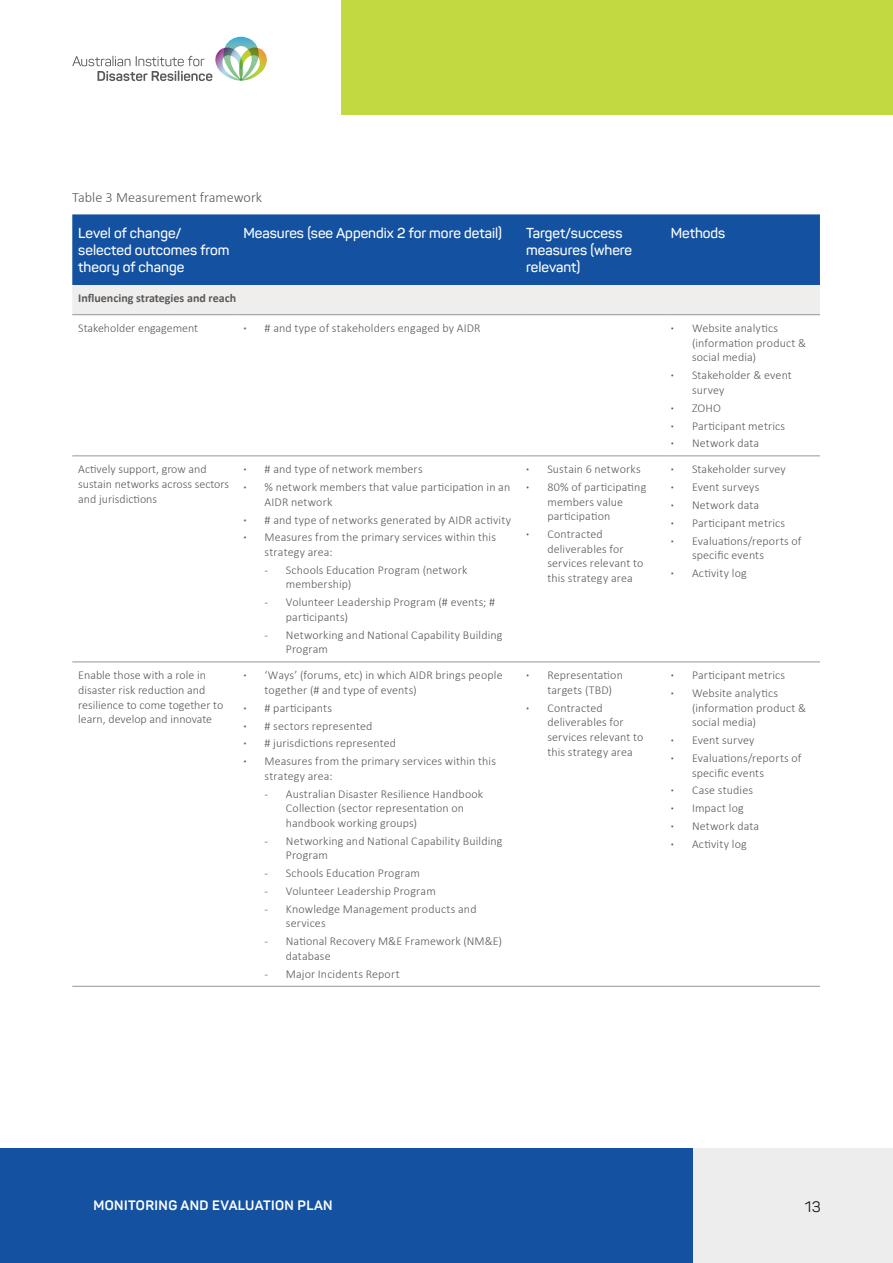
<style>
.page{position:relative;width:893px;height:1263px;background:#fff}
.page>*{position:absolute;margin:0;border:0;box-sizing:border-box;transform-origin:0 0}
.t1{font:15px "Panton";color:#1d1d1f}
.t2{font:600 14.25px/17.2px "Panton";color:#fff}
.t3{font:300 14.25px "Calibri";color:#58595b}
.t4{font:700 13.5px "Panton";letter-spacing:.03em;color:#fff}
.t5{font:300 12px/14.7px "Calibri";letter-spacing:.01em;color:#58595b}
.t6{font:700 12px "Calibri";color:#58595b}
.s1{font-weight:700}
</style>
<div class="page">
<div style="left:0;top:1148px;width:693px;height:115px;background:#1452a1"></div>
<div style="left:693px;top:1148px;width:200px;height:115px;background:#eeeded"></div>
<div style="left:340px;top:0;width:553px;height:115px;background:#c3d941"></div>
<svg style="left:72px;top:37px;width:195px;height:44px"></svg>
<div style="left:72px;top:214px;width:748px;height:71px;background:#1452a1"></div>
<div style="left:72px;top:285px;width:748px;height:29px;background:#efeeed"></div>
<hr style="left:72px;top:314px;width:165px;height:1px;background:#939598">
<hr style="left:237px;top:314px;width:283px;height:1px;background:#939598">
<hr style="left:520px;top:314px;width:145px;height:1px;background:#939598">
<hr style="left:665px;top:314px;width:155px;height:1px;background:#939598">
<hr style="left:72px;top:455px;width:165px;height:1px;background:#939598">
<hr style="left:237px;top:455px;width:283px;height:1px;background:#939598">
<hr style="left:520px;top:455px;width:145px;height:1px;background:#939598">
<hr style="left:665px;top:455px;width:155px;height:1px;background:#939598">
<hr style="left:72px;top:661px;width:165px;height:1px;background:#939598">
<hr style="left:237px;top:661px;width:283px;height:1px;background:#939598">
<hr style="left:520px;top:661px;width:145px;height:1px;background:#939598">
<hr style="left:665px;top:661px;width:155px;height:1px;background:#939598">
<hr style="left:72px;top:986px;width:165px;height:1px;background:#939598">
<hr style="left:237px;top:986px;width:283px;height:1px;background:#939598">
<hr style="left:520px;top:986px;width:145px;height:1px;background:#939598">
<hr style="left:665px;top:986px;width:155px;height:1px;background:#939598">
<p class="t3" style="left:72px;top:188px;width:191px">Table 3 Measurement framework</p>
<p class="t2" style="left:78px;top:224px;width:153px">Level of change/ selected outcomes from theory of change</p>
<p class="t2" style="left:243px;top:224px;width:260px">Measures (see Appendix 2 for more detail)</p>
<p class="t2" style="left:526px;top:224px;width:108px">Target/success measures (where relevant)</p>
<p class="t2" style="left:671px;top:224px;width:56px">Methods</p>
<p class="t6" style="left:78px;top:291px;width:159px">Influencing strategies and reach</p>
<p class="t5" style="left:78px;top:321px;width:121px">Stakeholder engagement</p>
<p class="t5" style="left:243px;top:321px;width:239px"><span class="s1">·</span> # and type of stakeholders engaged by AIDR</p>
<p class="t5" style="left:692px;top:321px;width:116px;text-indent:-21px"><span class="s1">·</span> Website analytics (information product &amp; social media)</p>
<p class="t5" style="left:692px;top:368px;width:101px;text-indent:-21px"><span class="s1">·</span> Stakeholder &amp; event survey</p>
<p class="t5" style="left:671px;top:399px;width:116px;line-height:17.9px"><span class="s1">·</span> ZOHO<br><span class="s1">·</span> Participant metrics <span class="s1">·</span> Network data</p>
<p class="t5" style="left:78px;top:462px;width:152px">Actively support, grow and sustain networks across sectors and jurisdictions</p>
<p class="t5" style="left:243px;top:460px;width:268px;line-height:17.9px"><span class="s1">·</span> # and type of network members<br><span class="s1">·</span> % network members that value participation in an</p>
<p class="t5" style="left:671px;top:460px;width:132px;line-height:17.9px"><span class="s1">·</span> Stakeholder survey<br><span class="s1">·</span> Event surveys<br><span class="s1">·</span> Network data<br><span class="s1">·</span> Participant metrics<br><span class="s1">·</span> Evaluations/reports of</p>
<p class="t5" style="left:671px;top:546px;width:95px;line-height:17.9px;text-indent:21px">specific events <span class="s1">·</span> Activity log</p>
<p class="t5" style="left:526px;top:460px;width:122px;line-height:17.9px"><span class="s1">·</span> Sustain 6 networks <span class="s1">·</span> 80% of participating</p>
<p class="t5" style="left:547px;top:494px;width:77px">members value participation</p>
<p class="t5" style="left:547px;top:527px;width:97px;text-indent:-21px"><span class="s1">·</span> Contracted deliverables for services relevant to this strategy area</p>
<p class="t5" style="left:243px;top:493px;width:269px;line-height:17.9px;text-indent:21px">AIDR network<br><span class="s1">·</span> # and type of networks generated by AIDR activity <span class="s1">·</span> Measures from the primary services within this</p>
<p class="t5" style="left:265px;top:545px;width:69px">strategy area:</p>
<p class="t5" style="left:286px;top:562px;width:183px;text-indent:-21px">- Schools Education Program (network membership)</p>
<p class="t5" style="left:286px;top:595px;width:211px;text-indent:-21px">- Volunteer Leadership Program (# events; # participants)</p>
<p class="t5" style="left:286px;top:627px;width:218px;text-indent:-21px">- Networking and National Capability Building<br>Program</p>
<p class="t5" style="left:78px;top:668px;width:147px">Enable those with a role in disaster risk reduction and resilience to come together to learn, develop and innovate</p>
<p class="t5" style="left:265px;top:668px;width:239px;text-indent:-21px"><span class="s1">·</span> ‘Ways’ (forums, etc) in which AIDR brings people together (# and type of events)</p>
<p class="t5" style="left:243px;top:699px;width:254px;line-height:17.9px"><span class="s1">·</span> # participants<br><span class="s1">·</span> # sectors represented<br><span class="s1">·</span> # jurisdictions represented<br><span class="s1">·</span> Measures from the primary services within this</p>
<p class="t5" style="left:265px;top:768px;width:69px">strategy area:</p>
<p class="t5" style="left:286px;top:786px;width:199px;text-indent:-21px">- Australian Disaster Resilience Handbook<br>Collection (sector representation on handbook working groups)</p>
<p class="t5" style="left:286px;top:833px;width:218px;text-indent:-21px">- Networking and National Capability Building<br>Program</p>
<p class="t5" style="left:265px;top:866px;width:157px">- Schools Education Program</p>
<p class="t5" style="left:265px;top:883px;width:173px">- Volunteer Leadership Program</p>
<p class="t5" style="left:286px;top:901px;width:192px;text-indent:-21px">- Knowledge Management products and services</p>
<p class="t5" style="left:286px;top:934px;width:218px;text-indent:-21px">- National Recovery M&amp;E Framework (NM&amp;E) database</p>
<p class="t5" style="left:265px;top:966px;width:137px">- Major Incidents Report</p>
<p class="t5" style="left:547px;top:668px;width:77px;text-indent:-21px"><span class="s1">·</span> Representation targets (TBD)</p>
<p class="t5" style="left:547px;top:700px;width:97px;text-indent:-21px"><span class="s1">·</span> Contracted deliverables for services relevant to this strategy area</p>
<p class="t5" style="left:671px;top:666px;width:116px;line-height:17.9px"><span class="s1">·</span> Participant metrics <span class="s1">·</span> Website analytics</p>
<p class="t5" style="left:692px;top:700px;width:116px">(information product &amp; social media)</p>
<p class="t5" style="left:671px;top:731px;width:132px;line-height:17.9px"><span class="s1">·</span> Event survey<br><span class="s1">·</span> Evaluations/reports of</p>
<p class="t5" style="left:671px;top:764px;width:95px;line-height:17.9px;text-indent:21px">specific events <span class="s1">·</span> Case studies<br><span class="s1">·</span> Impact log<br><span class="s1">·</span> Network data <span class="s1">·</span> Activity log</p>
<p class="t4" style="left:93px;top:1197px;width:241px">MONITORING AND EVALUATION PLAN</p>
<p class="t1" style="left:805px;top:1197px;width:17px">13</p>
</div>
